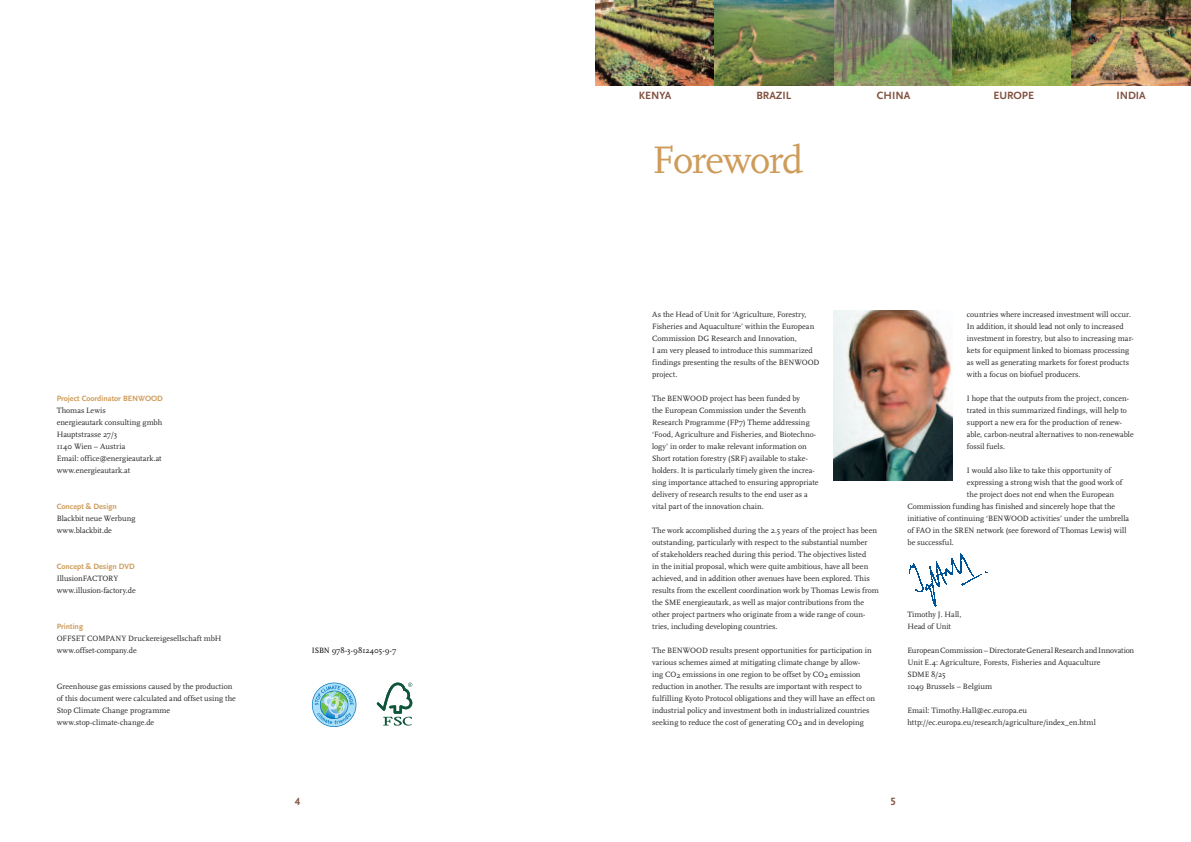
<style>
.page{position:relative;width:1191px;height:842px;background:#fff}
.page>*{position:absolute;margin:0;border:0;box-sizing:border-box;transform-origin:0 0}
.t1{font:40px "Scala";letter-spacing:-.04em;color:#ce9c5a}
.t2{font:11px "Scala Sans Bold LF";color:#825241}
.t3{font:8px/12px "Scala";color:#231f20}
.t4{font:8px "Scala Sans Bold LF";color:#ce9c5a}
.t5{font:8px "Scala";letter-spacing:-.01em;color:#000}
</style>
<div class="page">
<img style="left:833px;top:310px;width:119px;height:170px">
<img style="left:595px;top:0;width:596px;height:85px">
<img style="left:909px;top:553px;width:79px;height:54px">
<svg style="left:312px;top:683px;width:44px;height:44px"></svg>
<svg style="left:312px;top:683px;width:44px;height:43px"></svg>
<svg style="left:315px;top:685px;width:38px;height:39px"></svg>
<svg style="left:377px;top:683px;width:35px;height:43px"></svg>
<p class="t4" style="left:57px;top:394px;width:108px">Project Coordinator BENWOO D</p>
<p class="t3" style="left:57px;top:405px;width:107px">Thomas Lewis<br>energieautark consulting gmbh<br>Hauptstrasse 27/3<br>1140 Wien – Austria<br>Email: office@energieautark.at www.energieautark.at</p>
<p class="t4" style="left:57px;top:502px;width:62px">Concept &amp; Design</p>
<p class="t3" style="left:57px;top:513px;width:80px">Blackbit neue Werbung www.blackbit.de</p>
<p class="t4" style="left:57px;top:562px;width:80px">Concept &amp; Design DVD</p>
<p class="t3" style="left:57px;top:573px;width:81px">IllusionFACTORY www.illusion-factory.de</p>
<p class="t4" style="left:57px;top:622px;width:28px">Printing</p>
<p class="t3" style="left:57px;top:633px;width:166px">OFFSET COMPANY Druckereigesellschaft mbH www.offset-company.de</p>
<p class="t3" style="left:57px;top:681px;width:181px">Greenhouse gas emissions caused by the production of this document were calculated and offset using the Stop Climate Change programme www.stop-climate-change.de</p>
<h2 class="t2" style="left:639px;top:89px;width:33px">Kenya</h2>
<h2 class="t2" style="left:756px;top:89px;width:36px">Brazil</h2>
<h2 class="t2" style="left:877px;top:89px;width:34px">China</h2>
<h2 class="t2" style="left:993px;top:89px;width:41px">Europe</h2>
<h2 class="t2" style="left:1116px;top:89px;width:30px">India</h2>
<h1 class="t1" style="left:652px;top:138px;width:153px">Foreword</h1>
<p class="t5" style="left:312px;top:646px;width:86px">ISBN 978-3-9812405-9-7</p>
<p class="t3" style="left:652px;top:309px;width:169px">As the Head of Unit for ‘Agriculture, Forestry, Fisheries and Aquaculture’ within the European Commission DG Research and Innovation,<br>I am very pleased to introduce this summarized findings presenting the results of the BENWOOD project.</p>
<p class="t3" style="left:652px;top:393px;width:168px">The BENWOOD project has been funded by<br>the European Commission under the Seventh Research Programme (FP7) Theme addressing ‘Food, Agriculture and Fisheries, and Biotechno&shy;logy’ in order to make relevant information on Short rotation forestry (SRF) available to stake&shy;holders. It is particularly timely given the increa&shy;sing importance attached to ensuring appropriate delivery of research results to the end user as a vital part of the innovation chain.</p>
<p class="t3" style="left:652px;top:525px;width:228px">The work accomplished during the 2.5 years of the project has been outstanding, particularly with respect to the substantial number<br>of stakeholders reached during this period. The objectives listed<br>in the initial proposal, which were quite ambitious, have all been achieved, and in addition other avenues have been explored. This results from the excellent coordination work by Thomas Lewis from the SME energieautark, as well as major contributions from the other project partners who originate from a wide range of coun&shy;tries, including developing countries.</p>
<p class="t3" style="left:652px;top:645px;width:224px">The BENWOOD results present opportunities for participation in various schemes aimed at mitigating climate change by allow-<br>ing CO2 emissions in one region to be offset by CO2 emission reduction in another. The results are important with respect to fulfilling Kyoto Protocol obligations and they will have an effect on industrial policy and investment both in industrialized countries seeking to reduce the cost of generating CO2 and in developing</p>
<p class="t3" style="left:967px;top:309px;width:168px">countries where increased investment will occur.<br>In addition, it should lead not only to increased investment in forestry, but also to increasing mar&shy;kets for equipment linked to biomass processing as well as generating markets for forest products with a focus on biofuel producers.</p>
<p class="t3" style="left:967px;top:393px;width:168px">I hope that the outputs from the project, concen&shy;trated in this summarized findings, will help to support a new era for the production of renew&shy;able, carbon-neutral alternatives to non-renewable fossil fuels.</p>
<p class="t3" style="left:967px;top:465px;width:145px">I would also like to take this opportunity of</p>
<p class="t3" style="left:967px;top:477px;width:157px">expressing a strong wish that the good work of</p>
<p class="t3" style="left:967px;top:489px;width:149px">the project does not end when the European</p>
<p class="t3" style="left:907px;top:501px;width:209px">Commission funding has finished and sincerely hope that the</p>
<p class="t3" style="left:907px;top:513px;width:223px">initiative of continuing ‘BENWOOD activities’ under the umbrella</p>
<p class="t3" style="left:907px;top:525px;width:221px">of FAO in the SREN network (see foreword of Thomas Lewis) will</p>
<p class="t3" style="left:907px;top:537px;width:48px">be successful.</p>
<p class="t3" style="left:907px;top:609px;width:56px">Timothy J. Hall,<br>Head of Unit</p>
<p class="t3" style="left:907px;top:645px;width:228px">European Commission – Directorate General Research and Innovation Unit E.4: Agriculture, Forests, Fisheries and Aquaculture<br>SDME 8/25<br>1049 Brussels – Belgium</p>
<p class="t3" style="left:907px;top:705px;width:190px">Email: Timothy.Hall@ec.europa.eu http://ec.europa.eu/research/agriculture/index_en.html</p>
<h2 class="t2" style="left:295px;top:796px;width:7px">4</h2>
<h2 class="t2" style="left:890px;top:796px;width:7px">5</h2>
</div>
